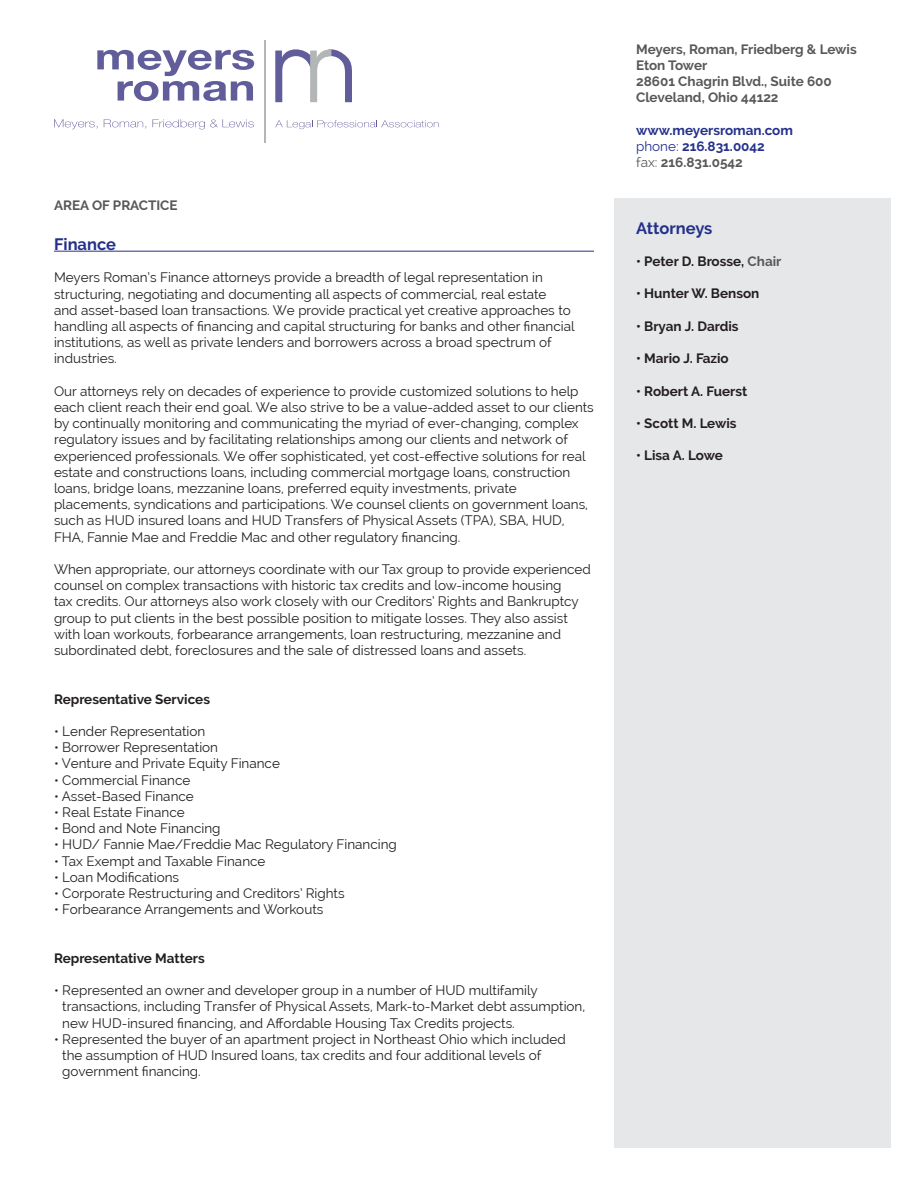
<style>
.page{position:relative;width:918px;height:1188px;background:#fff}
.page>*{position:absolute;margin:0;border:0;box-sizing:border-box;transform-origin:0 0}
.t1{font:700 16.5px "Raleway";color:#24318b}
.t2{font:13.5px/16.2px "Raleway";color:#231f20}
.t3{font:700 13.5px "Raleway";color:#231f20}
.t4{font:700 13.5px/16.2px "Raleway";color:#57585a}
.t5{font:700 13.5px/16.2px "Raleway";color:#24318b}
.s1{font-weight:400}
.s2{font-weight:400;color:#57585a}
.s3{color:#57585a}
</style>
<div class="page">
<svg style="left:275px;top:49px;width:77px;height:53px"></svg>
<svg style="left:97px;top:50px;width:157px;height:51px"></svg>
<svg style="left:54px;top:119px;width:44px;height:10px"></svg>
<svg style="left:104px;top:119px;width:42px;height:10px"></svg>
<svg style="left:153px;top:119px;width:101px;height:10px"></svg>
<svg style="left:275px;top:120px;width:164px;height:9px"></svg>
<hr style="left:264px;top:41px;width:2px;height:102px;background:#b3b6b7">
<hr style="left:54px;top:251px;width:540px;height:1px;background:#24318b">
<div style="left:615px;top:198px;width:276px;height:950px;background:#e6e7e9"></div>
<p class="t4" style="left:54px;top:198px;width:125px">AREA OF PRACTICE</p>
<p class="t1" style="left:54px;top:235px;width:64px">Finance</p>
<p class="t2" style="left:54px;top:269px;width:522px">Meyers Roman’s Finance attorneys provide a breadth of legal representation in structuring, negotiating and documenting all aspects of commercial, real estate<br>and asset-based loan transactions. We provide practical yet creative approaches to handling all aspects of financing and capital structuring for banks and other financial institutions, as well as private lenders and borrowers across a broad spectrum of industries.</p>
<p class="t2" style="left:54px;top:383px;width:541px">Our attorneys rely on decades of experience to provide customized solutions to help each client reach their end goal. We also strive to be a value-added asset to our clients by continually monitoring and communicating the myriad of ever-changing, complex regulatory issues and by facilitating relationships among our clients and network of experienced professionals. We offer sophisticated, yet cost-effective solutions for real estate and constructions loans, including commercial mortgage loans, construction loans, bridge loans, mezzanine loans, preferred equity investments, private placements, syndications and participations. We counsel clients on government loans, such as HUD insured loans and HUD Transfers of Physical Assets (TPA), SBA, HUD, FHA, Fannie Mae and Freddie Mac and other regulatory financing.</p>
<p class="t2" style="left:54px;top:561px;width:538px">When appropriate, our attorneys coordinate with our Tax group to provide experienced counsel on complex transactions with historic tax credits and low-income housing<br>tax credits. Our attorneys also work closely with our Creditors’ Rights and Bankruptcy group to put clients in the best possible position to mitigate losses. They also assist with loan workouts, forbearance arrangements, loan restructuring, mezzanine and subordinated debt, foreclosures and the sale of distressed loans and assets.</p>
<p class="t3" style="left:54px;top:691px;width:158px">Representative Services</p>
<p class="t2" style="left:54px;top:723px;width:153px">• Lender Representation</p>
<p class="t2" style="left:54px;top:739px;width:166px">• Borrower Representation</p>
<p class="t2" style="left:54px;top:755px;width:227px">• Venture and Private Equity Finance</p>
<p class="t2" style="left:54px;top:772px;width:138px">• Commercial Finance</p>
<p class="t2" style="left:54px;top:788px;width:141px">• Asset-Based Finance</p>
<p class="t2" style="left:54px;top:804px;width:132px">• Real Estate Finance</p>
<p class="t2" style="left:54px;top:820px;width:168px">• Bond and Note Financing</p>
<p class="t2" style="left:54px;top:836px;width:344px">• HUD/ Fannie Mae/Freddie Mac Regulatory Financing</p>
<p class="t2" style="left:54px;top:853px;width:213px">• Tax Exempt and Taxable Finance</p>
<p class="t2" style="left:54px;top:869px;width:127px">• Loan Modifications</p>
<p class="t2" style="left:54px;top:885px;width:292px">• Corporate Restructuring and Creditors’ Rights</p>
<p class="t2" style="left:54px;top:901px;width:271px">• Forbearance Arrangements and Workouts</p>
<p class="t3" style="left:54px;top:950px;width:152px">Representative Matters</p>
<p class="t2" style="left:62px;top:982px;width:524px;text-indent:-8px">• Represented an owner and developer group in a number of HUD multifamily transactions, including Transfer of Physical Assets, Mark-to-Market debt assumption, new HUD-insured financing, and Affordable Housing Tax Credits projects.</p>
<p class="t2" style="left:62px;top:1031px;width:505px;text-indent:-8px">• Represented the buyer of an apartment project in Northeast Ohio which included the assumption of HUD Insured loans, tax credits and four additional levels of government financing.</p>
<p class="t4" style="left:636px;top:41px;width:222px">Meyers, Roman, Friedberg &amp; Lewis<br>Eton Tower<br>28601 Chagrin Blvd., Suite 600<br>Cleveland, Ohio 44122</p>
<p class="t5" style="left:636px;top:122px;width:158px">www.meyersroman.com <span class="s1">phone:</span> 216.831.0042<br><span class="s2">fax:</span> <span class="s3">216.831.0542</span></p>
<p class="t1" style="left:636px;top:218px;width:78px">Attorneys</p>
<p class="t3" style="left:636px;top:254px;width:147px">• Peter D. Brosse, <span class="s3">Chair</span></p>
<p class="t3" style="left:636px;top:286px;width:125px">• Hunter W. Benson</p>
<p class="t3" style="left:636px;top:318px;width:104px">• Bryan J. Dardis</p>
<p class="t3" style="left:636px;top:351px;width:94px">• Mario J. Fazio</p>
<p class="t3" style="left:636px;top:383px;width:113px">• Robert A. Fuerst</p>
<p class="t3" style="left:636px;top:416px;width:102px">• Scott M. Lewis</p>
<p class="t3" style="left:636px;top:448px;width:88px">• Lisa A. Lowe</p>
</div>
